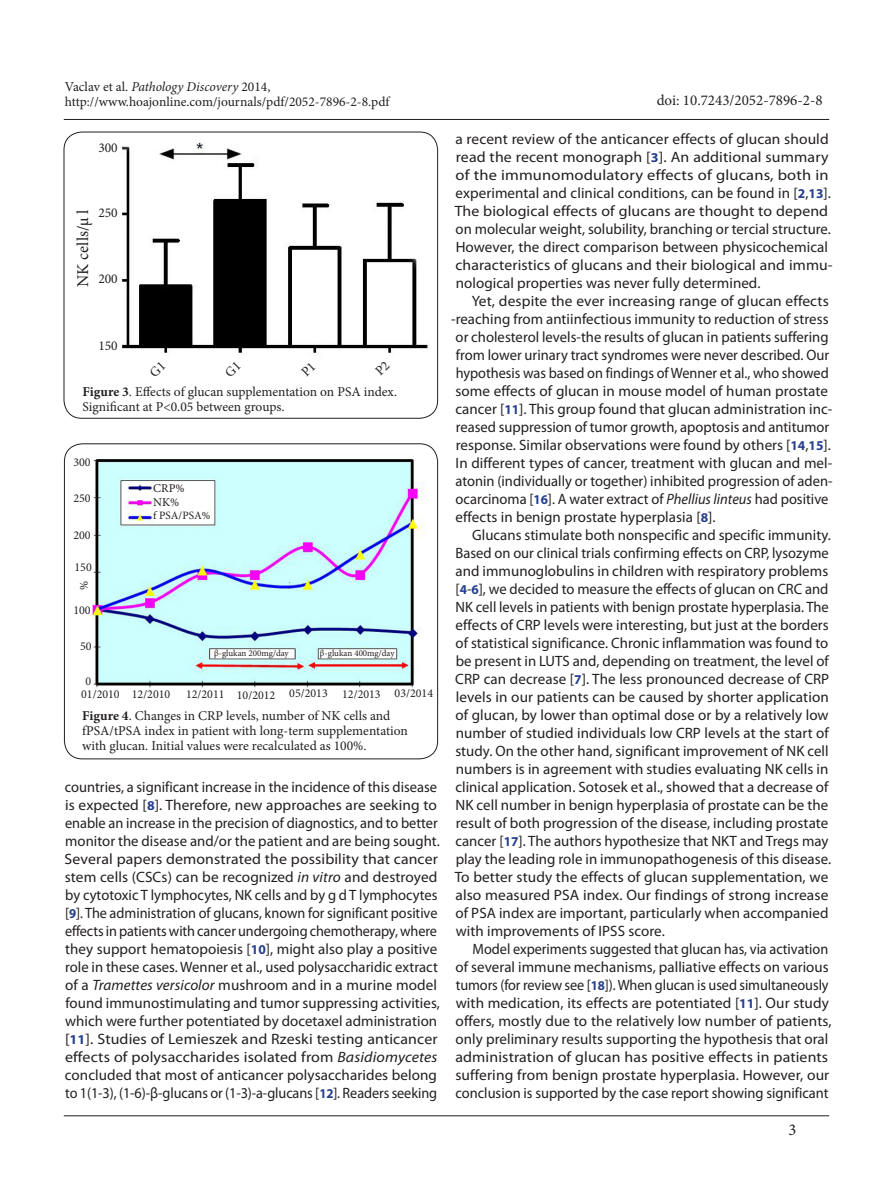
<style>
.page{position:relative;width:893px;height:1191px;background:#fff}
.page>*{position:absolute;margin:0;border:0;box-sizing:border-box;transform-origin:0 0}
.t1{font:16.5px "Minion Pro";color:#231f20}
.t2{font:15px/18px "Myriad Pro";letter-spacing:.005em;color:#231f20}
.t3{font:15px "Myriad Pro";letter-spacing:.005em;color:#231f20;scale:.95 1}
.t4{font:15px "Myriad Pro";letter-spacing:.005em;color:#231f20;scale:.96 1}
.t5{font:15px "Myriad Pro";letter-spacing:.005em;color:#231f20;scale:1.06 1}
.t6{font:15px "Minion Pro";color:#231f20}
.t7{font:13.5px/15px "Minion Pro";color:#231f20}
.t8{font:12px/13.5px "Minion Pro";color:#231f20}
.t9{font:11.25px "Minion Pro";color:#231f20}
.t10{font:9px "Minion Pro";color:#231f20}
.s1{font-style:italic}
.s2{font-weight:700}
.s3{font-weight:700;font-size:13.5px;color:#253f8e}
</style>
<div class="page">
<hr style="left:64px;top:119px;width:765px;height:1px;background:#231f20">
<hr style="left:64px;top:1115px;width:765px;height:1px;background:#231f20">
<img style="left:122px;top:142px;width:306px;height:211px">
<div style="left:64px;top:132px;width:374px;height:287px;border:1px solid #231f20;border-radius:18px"></div>
<img style="left:92px;top:459px;width:333px;height:229px">
<div style="left:64px;top:443px;width:374px;height:316px;border:1px solid #231f20;border-radius:18px"></div>
<p class="t7" style="left:65px;top:79px;width:326px">Vaclav et al. <span class="s1">Pathology Discovery</span> 2014, http://www.hoajonline.com/journals/pdf/2052-7896-2-8.pdf</p>
<p class="t7" style="left:98px;top:140px;width:21px">300</p>
<p class="t7" style="left:98px;top:205px;width:21px">250</p>
<p class="t1" style="left:72px;top:287px;width:79px;rotate:-90deg">NK cells/μ l</p>
<p class="t7" style="left:98px;top:272px;width:21px">200</p>
<p class="t7" style="left:98px;top:338px;width:21px">150</p>
<p class="t7" style="left:82px;top:384px;width:316px"><span class="s2">Figure 3</span>. Effects of glucan supplementation on PSA index.<br>Significant at P&lt;0.05 between groups.</p>
<p class="t8" style="left:73px;top:455px;width:19px">300</p>
<p class="t8" style="left:73px;top:491px;width:19px">250</p>
<p class="t8" style="left:73px;top:528px;width:19px">200</p>
<p class="t8" style="left:75px;top:560px;width:19px">150</p>
<p class="t8" style="left:73px;top:604px;width:19px">100</p>
<p class="t8" style="left:80px;top:639px;width:13px">50</p>
<p class="t8" style="left:81px;top:687px;width:91px">01/2010 12/2010</p>
<p class="t8" style="left:186px;top:687px;width:249px">12/2011 10/2012 05/2013 12/2013 03/2014</p>
<p class="t8" style="left:153px;top:482px;width:33px">CRP%<br>NK%</p>
<p class="t9" style="left:153px;top:508px;width:58px">f PSA/PSA%</p>
<p class="t8" style="left:77px;top:590px;width:11px;rotate:-90deg">%</p>
<p class="t10" style="left:214px;top:647px;width:76px">β-glukan 200mg/day</p>
<p class="t10" style="left:320px;top:647px;width:76px">β-glukan 400mg/day</p>
<p class="t8" style="left:85px;top:674px;width:7px">0</p>
<p class="t7" style="left:82px;top:708px;width:327px"><span class="s2">Figure 4</span>. Changes in CRP levels, number of NK cells and fPSA/tPSA index in patient with long-term supplementation with glucan. Initial values were recalculated as 100%.</p>
<p class="t2" style="left:65px;top:778px;width:377px">countries, a significant increase in the incidence of this disease is expected [<span class="s3">8</span>]. Therefore, new approaches are seeking to enable an increase in the precision of diagnostics, and to better monitor the disease and/or the patient and are being sought.<br>Several papers demonstrated the possibility that cancer stem cells (CSCs) can be recognized <span class="s1">in vitro</span> and destroyed by cytotoxic T lymphocytes, NK cells and by g d T lymphocytes [<span class="s3">9</span>]. The administration of glucans, known for significant positive effects in patients with cancer undergoing chemotherapy, where they support hematopoiesis [<span class="s3">10</span>], might also play a positive role in these cases. Wenner et al., used polysaccharidic extract of a <span class="s1">Tramettes versicolor</span> mushroom and in a murine model found immunostimulating and tumor suppressing activities, which were further potentiated by docetaxel administration [<span class="s3">11</span>]. Studies of Lemieszek and Rzeski testing anticancer effects of polysaccharides isolated from <span class="s1">Basidiomycetes </span>concluded that most of anticancer polysaccharides belong to 1(1-3), (1-6)-β-glucans or (1-3)-a-glucans [<span class="s3">12</span>]. Readers seeking</p>
<p class="t6" style="left:657px;top:91px;width:167px">doi: 10.7243/2052-7896-2-8</p>
<p class="t2" style="left:455px;top:130px;width:380px">a recent review of the anticancer effects of glucan should read the recent monograph [<span class="s3">3</span>]. An additional summary of the immunomodulatory effects of glucans, both in experimental and clinical conditions, can be found in [<span class="s3">2</span>,<span class="s3">13</span>].<br>The biological effects of glucans are thought to depend on molecular weight, solubility, branching or tercial structure.<br>However, the direct comparison between physicochemical characteristics of glucans and their biological and immu&shy;nological properties was never fully determined.</p>
<p class="t2" style="left:472px;top:292px;width:359px">Yet, despite the ever increasing range of glucan effects</p>
<p class="t2" style="left:451px;top:310px;width:379px">-reaching from antiinfectious immunity to reduction of stress</p>
<p class="t2" style="left:456px;top:328px;width:374px">or cholesterol levels-the results of glucan in patients suffering</p>
<p class="t2" style="left:456px;top:346px;width:375px">from lower urinary tract syndromes were never described. Our</p>
<p class="t3" style="left:456px;top:364px;width:394px">hypothesis was based on findings of Wenner et al., who showed</p>
<p class="t2" style="left:455px;top:382px;width:374px">some effects of glucan in mouse model of human prostate</p>
<p class="t2" style="left:455px;top:400px;width:379px">cancer [<span class="s3">11</span>]. This group found that glucan administration inc-</p>
<p class="t2" style="left:456px;top:418px;width:375px">reased suppression of tumor growth, apoptosis and antitumor</p>
<p class="t2" style="left:456px;top:436px;width:377px">response. Similar observations were found by others [<span class="s3">14</span>,<span class="s3">15</span>].</p>
<p class="t2" style="left:456px;top:454px;width:378px">In different types of cancer, treatment with glucan and mel-</p>
<p class="t2" style="left:455px;top:472px;width:379px">atonin (individually or together) inhibited progression of aden-</p>
<p class="t2" style="left:456px;top:490px;width:374px">ocarcinoma [<span class="s3">16</span>]. A water extract of <span class="s1">Phellius linteus</span> had positive</p>
<p class="t2" style="left:456px;top:508px;width:262px">effects in benign prostate hyperplasia [<span class="s3">8</span>].</p>
<p class="t2" style="left:472px;top:526px;width:360px">Glucans stimulate both nonspecific and specific immunity.</p>
<p class="t2" style="left:456px;top:544px;width:375px">Based on our clinical trials confirming effects on CRP, lysozyme</p>
<p class="t2" style="left:455px;top:562px;width:374px">and immunoglobulins in children with respiratory problems</p>
<p class="t2" style="left:456px;top:580px;width:374px">[<span class="s3">4</span>-<span class="s3">6</span>], we decided to measure the effects of glucan on CRC and</p>
<p class="t2" style="left:456px;top:598px;width:375px">NK cell levels in patients with benign prostate hyperplasia. The</p>
<p class="t2" style="left:456px;top:616px;width:375px">effects of CRP levels were interesting, but just at the borders</p>
<p class="t2" style="left:456px;top:634px;width:374px">of statistical significance. Chronic inflammation was found to</p>
<p class="t2" style="left:456px;top:652px;width:375px">be present in LUTS and, depending on treatment, the level of</p>
<p class="t2" style="left:455px;top:670px;width:376px">CRP can decrease [<span class="s3">7</span>]. The less pronounced decrease of CRP</p>
<p class="t2" style="left:456px;top:688px;width:374px">levels in our patients can be caused by shorter application</p>
<p class="t2" style="left:456px;top:706px;width:374px">of glucan, by lower than optimal dose or by a relatively low</p>
<p class="t2" style="left:456px;top:724px;width:375px">number of studied individuals low CRP levels at the start of</p>
<p class="t2" style="left:455px;top:742px;width:375px">study. On the other hand, significant improvement of NK cell</p>
<p class="t2" style="left:456px;top:760px;width:374px">numbers is in agreement with studies evaluating NK cells in</p>
<p class="t2" style="left:455px;top:778px;width:375px">clinical application. Sotosek et al., showed that a decrease of</p>
<p class="t2" style="left:456px;top:796px;width:374px">NK cell number in benign hyperplasia of prostate can be the</p>
<p class="t2" style="left:456px;top:814px;width:374px">result of both progression of the disease, including prostate</p>
<p class="t2" style="left:455px;top:832px;width:375px">cancer [<span class="s3">17</span>]. The authors hypothesize that NKT and Tregs may</p>
<p class="t2" style="left:456px;top:850px;width:377px">play the leading role in immunopathogenesis of this disease.</p>
<p class="t2" style="left:455px;top:868px;width:375px">To better study the effects of glucan supplementation, we</p>
<p class="t2" style="left:455px;top:886px;width:374px">also measured PSA index. Our findings of strong increase</p>
<p class="t2" style="left:456px;top:904px;width:374px">of PSA index are important, particularly when accompanied</p>
<p class="t2" style="left:456px;top:922px;width:211px">with improvements of IPSS score.</p>
<p class="t3" style="left:472px;top:940px;width:376px">Model experiments suggested that glucan has, via activation</p>
<p class="t2" style="left:456px;top:958px;width:375px">of several immune mechanisms, palliative effects on various</p>
<p class="t3" style="left:456px;top:976px;width:394px">tumors (for review see [<span class="s3">18</span>]). When glucan is used simultaneously</p>
<p class="t2" style="left:456px;top:994px;width:375px">with medication, its effects are potentiated [<span class="s3">11</span>]. Our study</p>
<p class="t2" style="left:456px;top:1012px;width:377px">offers, mostly due to the relatively low number of patients,</p>
<p class="t2" style="left:456px;top:1030px;width:374px">only preliminary results supporting the hypothesis that oral</p>
<p class="t5" style="left:455px;top:1048px;width:353px">administration of glucan has positive effects in patients</p>
<p class="t2" style="left:455px;top:1066px;width:375px">suffering from benign prostate hyperplasia. However, our</p>
<p class="t4" style="left:455px;top:1084px;width:390px">conclusion is supported by the case report showing significant</p>
<p class="t1" style="left:789px;top:1118px;width:9px">3</p>
</div>
